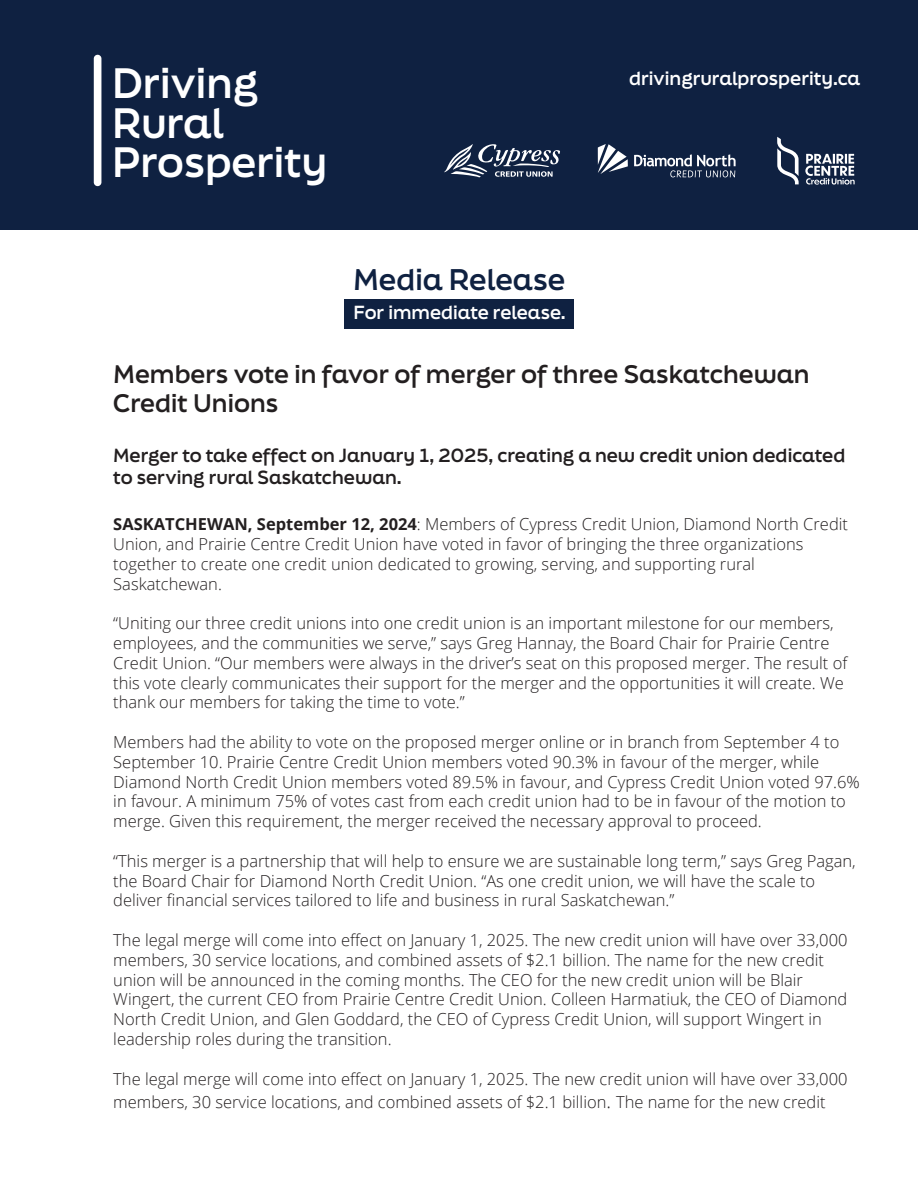
<style>
.page{position:relative;width:918px;height:1188px;background:#fff}
.page>*{position:absolute;margin:0;border:0;box-sizing:border-box;transform-origin:0 0}
.t1{font:700 40.2px/39.6px "Final Six";color:#fff}
.t2{font:700 28.2px "Final Six";color:#0f2141}
.t3{font:700 24px/28.8px "Final Six";color:#231f20}
.t4{font:700 18px/21.6px "Final Six";color:#231f20}
.t5{font:700 18px "Final Six";color:#fff}
.t6{font:700 17.85px "Final Six";color:#fff}
.t7{font:300 16.5px/19.8px "Open Sans";color:#231f20}
.s1{font-weight:700}
.s2{font-size:19.5px}
</style>
<div class="page">
<div style="left:0;top:0;width:918px;height:229px;background:#0f2141"></div>
<div style="left:94px;top:55px;width:7px;height:131px;background:#fff;border-radius:4px"></div>
<svg style="left:444px;top:144px;width:116px;height:33px"></svg>
<svg style="left:634px;top:154px;width:102px;height:23px"></svg>
<svg style="left:598px;top:144px;width:30px;height:30px"></svg>
<svg style="left:777px;top:137px;width:78px;height:48px"></svg>
<div style="left:344px;top:299px;width:230px;height:29px;background:#0f2141"></div>
<h1 class="t1" style="left:112px;top:62px;width:217px">Driving<br>Rural<br>Prosperity</h1>
<h2 class="t2" style="left:353px;top:258px;width:214px">Media Release</h2>
<p class="t6" style="left:354px;top:299px;width:214px">For immediate release.</p>
<p class="t5" style="left:629px;top:65px;width:233px">drivingruralprosperity.ca</p>
<h3 class="t3" style="left:113px;top:359px;width:698px">Members vote in favor of merger of three Saskatchewan<br>Credit Unions</h3>
<p class="t4" style="left:113px;top:444px;width:734px">Merger to take effect on January 1, 2025, creating a new credit union dedicated to serving rural Saskatchewan.</p>
<p class="t7" style="left:113px;top:514px;width:736px"><span class="s1">SASKATCHEWAN, September 12, 2024</span>: Members of Cypress Credit Union, Diamond North Credit Union, and Prairie Centre Credit Union have voted in favor of bringing the three organizations together to create one credit union dedicated to growing, serving, and supporting rural Saskatchewan.</p>
<p class="t7" style="left:113px;top:613px;width:736px">“Uniting our three credit unions into one credit union is an important milestone for our members, employees, and the communities we serve,” says Greg Hannay, the Board Chair for Prairie Centre Credit Union. “Our members were always in the driver’s seat on this proposed merger. The result of this vote clearly communicates their support for the merger and the opportunities it will create. We thank our members for taking the time to vote.”</p>
<p class="t7" style="left:113px;top:732px;width:748px">Members had the ability to vote on the proposed merger online or in branch from September 4 to September 10. Prairie Centre Credit Union members voted 90.3% in favour of the merger, while Diamond North Credit Union members voted 89.5% in favour, and Cypress Credit Union voted 97.6% in favour. A minimum 75% of votes cast from each credit union had to be in favour of the motion to merge. Given this requirement, the merger received the necessary approval to proceed.</p>
<p class="t7" style="left:113px;top:850px;width:744px">“This merger is a partnership that will help to ensure we are sustainable long term,” says Greg Pagan, the Board Chair for Diamond North Credit Union. “As one credit union, we will have the scale to deliver financial services tailored to life and business in rural Saskatchewan.”</p>
<p class="t7" style="left:113px;top:930px;width:736px">The legal merge will come into effect on January 1, 2025. The new credit union will have over 33,000 members, 30 service locations, and combined assets of $2.1 billion. The name for the new credit union will be announced in the coming months. The CEO for the new credit union will be Blair Wingert, the current CEO from Prairie Centre Credit Union. Colleen Harmatiuk, the CEO of Diamond North Credit Union, and Glen Goddard, the CEO of Cypress Credit Union, will support Wingert in leadership roles during the transition.</p>
<p class="t7" style="left:113px;top:1066px;width:736px;line-height:23.4px">The legal merge will come into effect on January 1, 2025. The new credit union will have over 33,000 members, 30 service locations, and combined assets of $2.1 billion<span class="s2">.</span> The name for the new credit</p>
</div>
